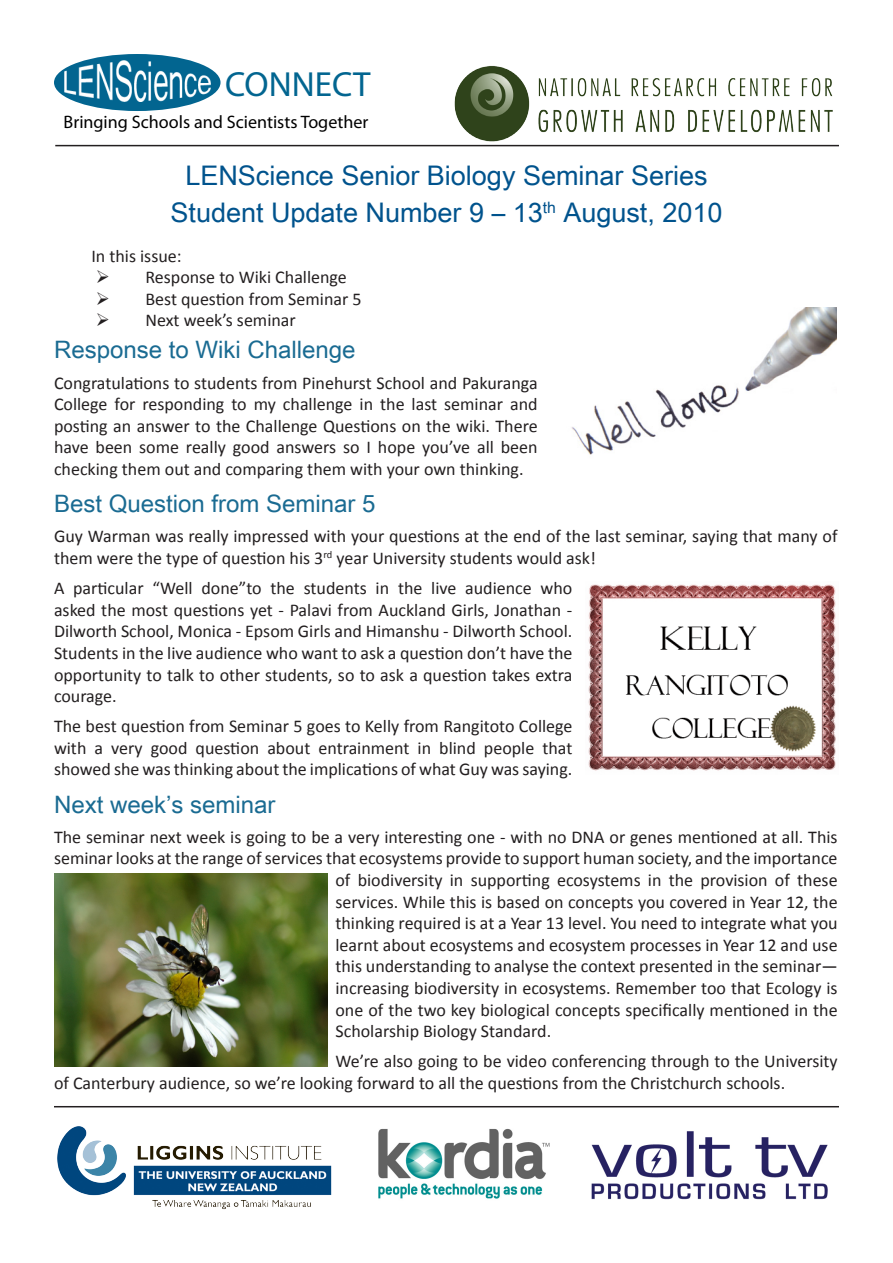
<style>
.page{position:relative;width:893px;height:1263px;background:#fff}
.page>*{position:absolute;margin:0;border:0;box-sizing:border-box;transform-origin:0 0}
.t1{font:34.95px "Myriad Pro";color:#026590}
.t2{font:27px "Arial Unicode MS";color:#00538d}
.Update_text{font:24px "Arial Unicode MS";color:#1a6b92}
.Update_text-2{font:18px/21.6px "Calibri";color:#231f20;text-align:justify}
.t3{font:18px "Myriad Pro";color:#000}
</style>
<div class="page">
<div style="left:54px;top:54px;width:167px;height:57px;background:#026590;border-radius:50%"></div>
<img style="left:64px;top:60px;width:147px;height:41px">
<img style="left:446px;top:66px;width:393px;height:79px">
<img style="left:57px;top:1126px;width:275px;height:84px">
<img style="left:346px;top:1107px;width:229px;height:92px">
<img style="left:591px;top:1131px;width:237px;height:69px">
<hr style="left:55px;top:145px;width:784px;height:1px;background:#231f20">
<hr style="left:54px;top:1106px;width:785px;height:1px;background:#231f20">
<img style="left:571px;top:307px;width:266px;height:148px">
<img style="left:588px;top:584px;width:251px;height:187px">
<img style="left:54px;top:874px;width:273px;height:192px">
<p class="t1" style="left:225px;top:63px;width:147px">CONNECT</p>
<p class="t3" style="left:64px;top:111px;width:306px">Bringing Schools and Scientists Together</p>
<p class="t2" style="left:185px;top:156px;width:524px">LENScience Senior Biology Seminar Series</p>
<p class="t2" style="left:170px;top:193px;width:553px">Student Update Number 9 – 13<sup>th</sup> August, 2010</p>
<p class="Update_text-2" style="left:91px;top:245px;width:92px">In this issue:</p>
<p class="Update_text-2" style="left:145px;top:266px;width:203px">Response to Wiki Challenge</p>
<p class="Update_text-2" style="left:145px;top:288px;width:218px">Best question from Seminar 5</p>
<p class="Update_text-2" style="left:145px;top:310px;width:152px">Next week’s seminar</p>
<p class="Update_text" style="left:54px;top:333px;width:303px">Response to Wiki Challenge</p>
<p class="Update_text-2" style="left:54px;top:372px;width:485px">Congratulations to students from Pinehurst School and Pakuranga College for responding to my challenge in the last seminar and posting an answer to the Challenge Questions on the wiki. There have been some really good answers so I hope you’ve all been checking them out and comparing them with your own thinking.</p>
<p class="Update_text" style="left:54px;top:486px;width:323px">Best Question from Seminar 5</p>
<p class="Update_text-2" style="left:54px;top:526px;width:785px">Guy Warman was really impressed with your questions at the end of the last seminar, saying that many of them were the type of question his 3<sup>rd</sup> year University students would ask!</p>
<p class="Update_text-2" style="left:54px;top:577px;width:520px">A particular “Well done”to the students in the live audience who asked the most questions yet - Palavi from Auckland Girls, Jonathan - Dilworth School, Monica - Epsom Girls and Himanshu - Dilworth School.<br>Students in the live audience who want to ask a question don’t have the opportunity to talk to other students, so to ask a question takes extra courage.</p>
<p class="Update_text-2" style="left:54px;top:715px;width:520px">The best question from Seminar 5 goes to Kelly from Rangitoto College with a very good question about entrainment in blind people that showed she was thinking about the implications of what Guy was saying.</p>
<p class="Update_text" style="left:54px;top:787px;width:223px">Next week’s seminar</p>
<p class="Update_text-2" style="left:54px;top:826px;width:785px">The seminar next week is going to be a very interesting one - with no DNA or genes mentioned at all. This</p>
<p class="Update_text-2" style="left:54px;top:848px;width:785px">seminar looks at the range of services that ecosystems provide to support human society, and the importance</p>
<p class="Update_text-2" style="left:335px;top:869px;width:504px">of biodiversity in supporting ecosystems in the provision of these</p>
<p class="Update_text-2" style="left:335px;top:891px;width:504px">services. While this is based on concepts you covered in Year 12, the</p>
<p class="Update_text-2" style="left:335px;top:912px;width:504px">thinking required is at a Year 13 level. You need to integrate what you</p>
<p class="Update_text-2" style="left:335px;top:934px;width:504px">learnt about ecosystems and ecosystem processes in Year 12 and use</p>
<p class="Update_text-2" style="left:335px;top:956px;width:504px">this understanding to analyse the context presented in the seminar—</p>
<p class="Update_text-2" style="left:335px;top:977px;width:504px">increasing biodiversity in ecosystems. Remember too that Ecology is</p>
<p class="Update_text-2" style="left:335px;top:999px;width:504px">one of the two key biological concepts specifically mentioned in the</p>
<p class="Update_text-2" style="left:335px;top:1020px;width:217px">Scholarship Biology Standard.</p>
<p class="Update_text-2" style="left:54px;top:1051px;width:785px;text-indent:281px">We’re also going to be video conferencing through to the University of Canterbury audience, so we’re looking forward to all the questions from the Christchurch schools.</p>
</div>
